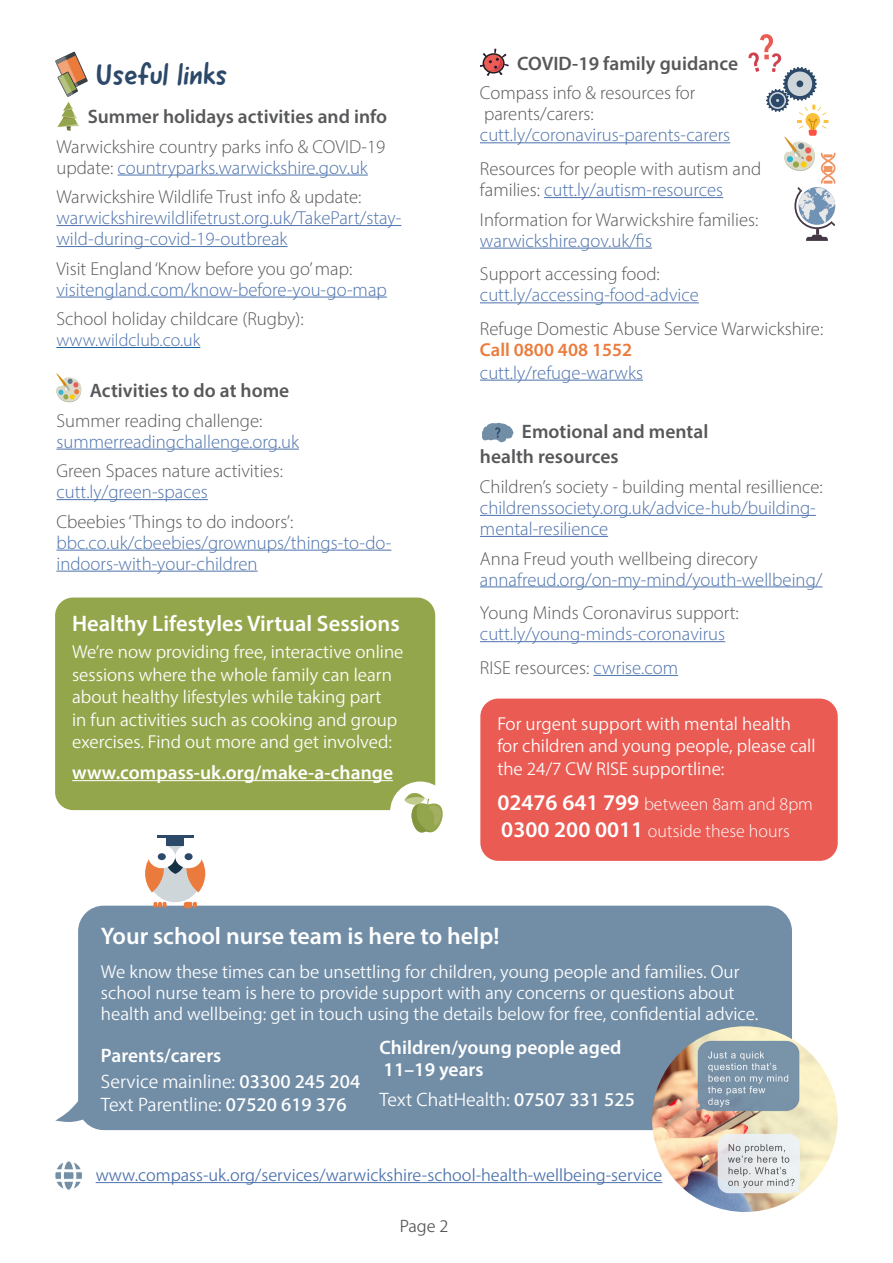
<style>
.page{position:relative;width:893px;height:1263px;background:#fff}
.page>*{position:absolute;margin:0;border:0;box-sizing:border-box;transform-origin:0 0}
.subheading{font:30px "Good Dog New";color:#2c4969}
.subheading-2{font:24px "Myriad Variable Concept";letter-spacing:.19em;color:#fff}
.white{font:22.5px "Myriad Variable Concept";letter-spacing:.175em;color:#fff}
.white-2{font:19.5px/22.5px "Myriad Variable Concept";letter-spacing:.165em;color:#fff}
.subsub{font:19.5px "Myriad Variable Concept";letter-spacing:.18em;color:#57585a}
.subheading-3{font:19.5px/22.5px "Myriad Variable Concept";letter-spacing:.18em;color:#fff}
.copy{font:19.5px/25.5px "Myriad Variable Concept";letter-spacing:.19em;color:#57585a}
.white-3{font:19.5px "Myriad Variable Concept";letter-spacing:.2em;color:#fff}
.white-4{font:18.75px/21px "Myriad Variable Concept";letter-spacing:.16em;color:#fff}
.link_des{font:18.75px/21px "Myriad Variable Concept";letter-spacing:.155em;color:#57585a}
.white-5{font:18.75px/22.5px "Myriad Variable Concept";letter-spacing:.14em;color:#fff}
.link_des-2{font:18.75px/21px "Myriad Variable Concept";letter-spacing:.155em;color:#4d72ac}
.links{font:18.75px/21px "Myriad Variable Concept";letter-spacing:.155em;color:#4d72ac}
.subsub-2{font:18.75px/21px "Myriad Variable Concept";letter-spacing:.125em;color:#57585a}
.subsub-3{font:18.75px/21px "Myriad Variable Concept";letter-spacing:.125em;color:#4d72ac}
.subsub-4{font:18.75px/21px "Myriad Variable Concept";letter-spacing:.155em;color:#4d72ac}
.link_des-3{font:18.75px/21px "Myriad Variable Concept";letter-spacing:.125em;color:#57585a}
.copy-2{font:18.75px "Myriad Variable Concept";letter-spacing:.145em;color:#4d72ac}
.links-2{font:18.75px "Myriad Variable Concept";letter-spacing:.155em;color:#57585a}
.subsub-5{font:18.75px "Myriad Variable Concept";letter-spacing:.105em;color:#57585a}
.link_des-4{font:18.75px "Myriad Variable Concept";letter-spacing:.105em;color:#57585a}
.link_des-5{font:18.75px "Myriad Variable Concept";letter-spacing:.135em;color:#4d72ac}
.subsub-6{font:18.75px "Myriad Variable Concept";letter-spacing:.155em;color:#57585a}
.links-3{font:18.75px "Myriad Variable Concept";letter-spacing:.125em;color:#57585a}
.white-6{font:18px "Myriad Variable Concept";letter-spacing:.155em;color:#4d72ac}
.white-7{font:18px "Myriad Variable Concept";letter-spacing:.155em;color:#fff}
.subsub-7{font:18px "Myriad Variable Concept";letter-spacing:.165em;color:#4d72ac}
.copy-3{font:18px "Myriad Variable Concept";color:#57585a}
.s1{color:#4d72ac}
.s2{color:#57585a}
.s3{color:#eb7b3c}
.s4{font-size:22.5px}
</style>
<div class="page">
<img style="left:55px;top:34px;width:783px;height:1178px">
<hr style="left:96px;top:1182px;width:566px;height:1px;background:#4d72ac">
<svg style="left:55px;top:1160px;width:28px;height:31px"></svg>
<svg style="left:55px;top:373px;width:28px;height:31px"></svg>
<p class="subheading" style="left:96px;top:55px;width:133px">Useful links</p>
<p class="subsub" style="left:88px;top:105px;width:297px">Summer holidays activities and info</p>
<p class="subsub-2" style="left:56px;top:136px;width:328px">Warwickshire country parks info &amp; CO VID-19 update: <span class="s1">countryparks.warwickshire.gov.uk</span></p>
<p class="subsub-5" style="left:56px;top:186px;width:306px">Warwickshire Wildlife Trust info &amp; update:</p>
<p class="subsub-3" style="left:56px;top:207px;width:346px">warwickshirewildlifetrust.org.uk/TakePart/stay&shy;wild-during-covid-19-outbreak</p>
<p class="subsub-4" style="left:56px;top:258px;width:328px"><span class="s2">Visit England ‘Know before you go’ map: </span>visitengland.com/know-before-you-go-map</p>
<p class="subsub-6" style="left:56px;top:308px;width:249px">School holiday childcare (Rugby):</p>
<p class="subsub-7" style="left:56px;top:330px;width:144px">www.wildclub.co.uk</p>
<p class="subsub" style="left:90px;top:379px;width:197px">Activities to do at home</p>
<p class="links-2" style="left:56px;top:409px;width:208px">Summer reading challenge:</p>
<p class="links" style="left:56px;top:431px;width:242px">summerreadingchallenge.org.uk</p>
<p class="links-3" style="left:56px;top:460px;width:228px">Green Spaces nature activities:</p>
<p class="links" style="left:56px;top:481px;width:151px">cutt.ly/green-spaces</p>
<p class="links-2" style="left:56px;top:510px;width:238px">Cbeebies‘Things to do indoors’:</p>
<p class="links" style="left:56px;top:532px;width:336px">bbc.co.uk/cbeebies/grownups/things-to-do&shy;indoors-with-your-children</p>
<p class="white" style="left:72px;top:611px;width:326px">Healthy Lifestyles Virtual Sessions</p>
<p class="white-5" style="left:72px;top:641px;width:330px">We’re now providing free, interactive online sessions where the whole family can learn about healthy lifestyles while taking part<br>in fun activities such as cooking and group exercises. Find out more and get involved:</p>
<p class="white-3" style="left:72px;top:761px;width:319px">www.compass-uk.org/make-a-change</p>
<p class="subsub" style="left:517px;top:52px;width:219px">COVID-19 family guidance</p>
<p class="link_des" style="left:480px;top:83px;width:216px">Compass info &amp; resources for parents/carers:</p>
<p class="link_des-5" style="left:480px;top:124px;width:250px">cutt.ly/coronavirus-parents-carers</p>
<p class="link_des-3" style="left:480px;top:158px;width:280px">Resources for people with autism and fam ilies: <span class="s1">cutt.ly/autism -resources</span></p>
<p class="link_des-4" style="left:480px;top:208px;width:280px">Inform ation for Warwickshire fam ilies:</p>
<p class="copy-2" style="left:480px;top:229px;width:172px">warwickshire.gov.uk/fis</p>
<p class="link_des" style="left:480px;top:264px;width:181px">Support accessing food:</p>
<p class="copy-2" style="left:480px;top:284px;width:217px">cutt.ly/accessing-food-advice</p>
<p class="link_des" style="left:480px;top:318px;width:345px">Refuge Domestic Abuse Service Warwickshire:<br><span class="s3">Call 0800 408 1552</span></p>
<p class="links" style="left:480px;top:362px;width:163px">cutt.ly/refuge-warwks</p>
<p class="copy" style="left:480px;top:419px;width:228px;text-indent:42px">Emotionaland mental health resources</p>
<p class="link_des-2" style="left:480px;top:476px;width:344px"><span class="s2">Children’s society - building mental resillience: </span>childrenssociety.org.uk/advice-hub/building&shy;m ental-resilience</p>
<p class="link_des" style="left:480px;top:548px;width:277px">Anna Freud youth wellbeing direcory</p>
<p class="link_des-2" style="left:480px;top:569px;width:343px">annafreud.org/on-my-mind/youth-wellbeing/</p>
<p class="link_des" style="left:480px;top:602px;width:260px">Young Minds Coronavirus support:</p>
<p class="link_des-2" style="left:480px;top:623px;width:245px">cutt.ly/young-minds-coronavirus</p>
<p class="link_des" style="left:480px;top:657px;width:195px">RISE resources: <span class="s1">cwrise.com</span></p>
<p class="white-4" style="left:497px;top:712px;width:319px;line-height:22.5px">For urgent support with mental health<br>for children and young people, please call the 24/7 CW RISE supportline:</p>
<p class="white-7" style="left:497px;top:793px;width:313px"><span class="s4">02476 641 799</span> between 8am and 8pm</p>
<p class="white-7" style="left:501px;top:820px;width:288px"><span class="s4">0300 200 0011</span> outside these hours</p>
<p class="subheading-2" style="left:101px;top:922px;width:398px">Your schoolnurse team is here to help!</p>
<p class="white-4" style="left:101px;top:961px;width:659px">We know these times can be unsettling for children, young people and families. Our school nurse team is here to provide support with any concerns or questions about health and wellbeing: get in touch using the details below for free, confidential advice.</p>
<p class="subheading-3" style="left:101px;top:1044px;width:119px">Parents/carers</p>
<p class="white-2" style="left:101px;top:1070px;width:258px">Service mainline: 03300 245 204<br>Text Parentline: 07520 619 376</p>
<p class="subheading-3" style="left:379px;top:1036px;width:239px">Children/young people aged<br>11–19 years</p>
<p class="white-2" style="left:379px;top:1088px;width:254px">Text ChatHealth: 07507 331 525</p>
<p class="white-6" style="left:96px;top:1165px;width:565px">www.compass-uk.org/services/warwickshire-school-health-wellbeing-service</p>
<p class="copy-3" style="left:400px;top:1215px;width:48px">Page 2</p>
</div>
